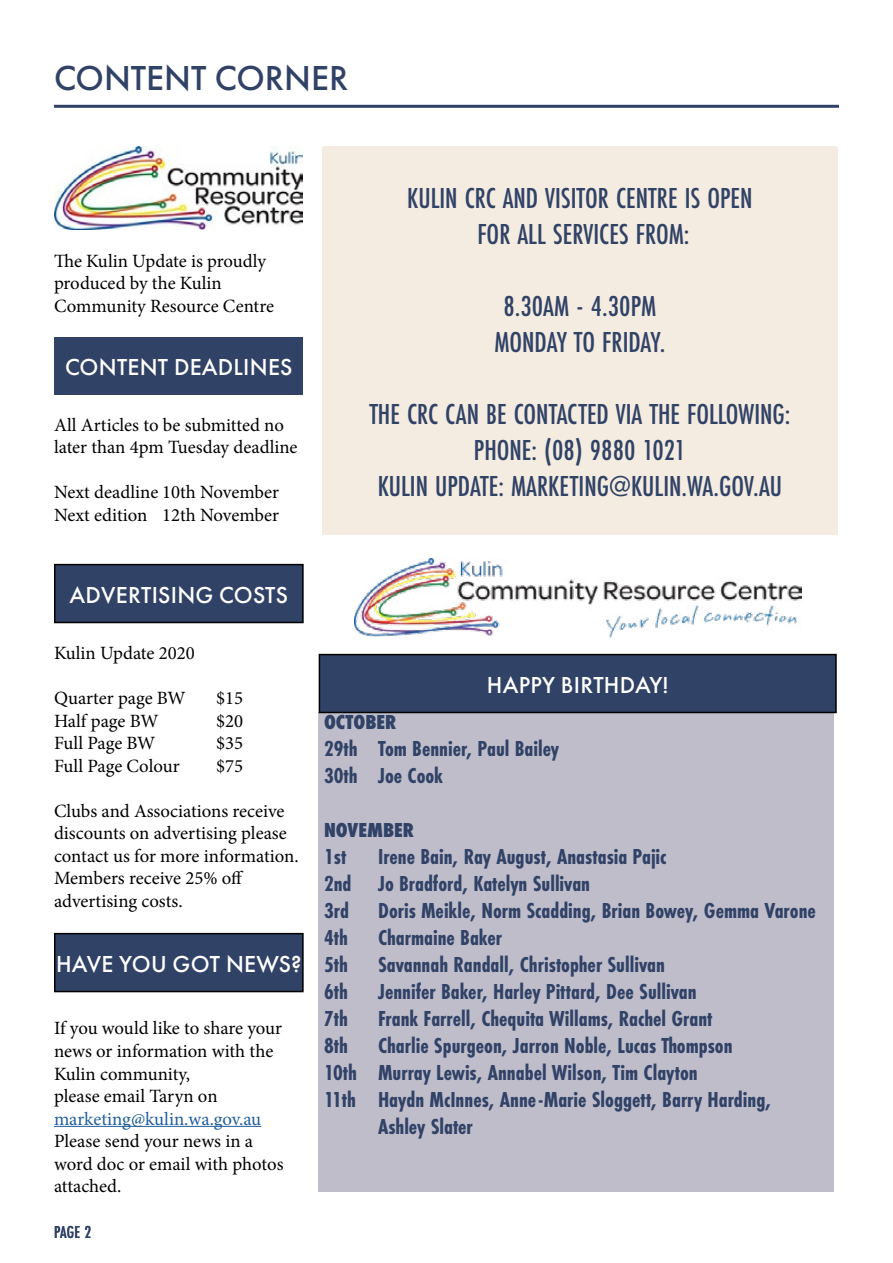
<style>
.page{position:relative;width:893px;height:1263px;background:#fff}
.page>*{position:absolute;margin:0;border:0;box-sizing:border-box;transform-origin:0 0}
.t1{font:500 36px "Futura PT";color:#314267}
.t2{font:500 30px/36px "Futura PT Cond";color:#314267;text-align:center}
.t3{font:500 24px "Futura PT";letter-spacing:.01em;color:#fff}
.t4{font:700 22.5px/27px "Futura PT Cond";color:#314267}
.t5{font:800 21px "Futura PT Cond";color:#314267}
.t6{font:18.75px/22.5px "Minion Pro";color:#000}
.t7{font:18.75px "Minion Pro";letter-spacing:-.005em;color:#215e9e}
.t8{font:500 18px "Futura PT Cond";color:#314267}
</style>
<div class="page">
<div style="left:319px;top:712px;width:515px;height:479px;background:#bfbdca"></div>
<hr style="left:54px;top:105px;width:785px;height:3px;background:#314267">
<div style="left:55px;top:337px;width:248px;height:58px;background:#314267"></div>
<div style="left:55px;top:565px;width:248px;height:57px;background:#314267"></div>
<div style="left:54px;top:564px;width:250px;height:59px;border:2px solid #000"></div>
<div style="left:322px;top:146px;width:516px;height:389px;background:#f4ece0"></div>
<div style="left:319px;top:654px;width:517px;height:58px;background:#314267"></div>
<div style="left:319px;top:654px;width:518px;height:59px;border:2px solid #000"></div>
<img style="left:54px;top:146px;width:248px;height:84px">
<img style="left:354px;top:559px;width:447px;height:78px">
<div style="left:55px;top:934px;width:248px;height:57px;background:#314267"></div>
<div style="left:54px;top:933px;width:250px;height:59px;border:2px solid #000"></div>
<hr style="left:54px;top:1126px;width:207px;height:1px;background:#215e9e">
<h1 class="t1" style="left:54px;top:57px;width:296px">CONTENT CORNER</h1>
<p class="t6" style="left:54px;top:250px;width:222px">The Kulin Update is proudly produced by the Kulin<br>Community Resource Centre</p>
<p class="t3" style="left:65px;top:353px;width:229px">CONTENT DEADLINES</p>
<p class="t6" style="left:54px;top:413px;width:245px">All Articles to be submitted no later than 4pm Tuesday deadline</p>
<p class="t6" style="left:54px;top:481px;width:227px">Next deadline 10th November<br>Next edition 12th November</p>
<p class="t3" style="left:70px;top:580px;width:220px">ADVERTISING COSTS</p>
<h2 class="t2" style="left:407px;top:180px;width:347px">KULIN CRC AND VISITOR CENTRE IS OPEN<br>FOR ALL SERVICES FROM:</h2>
<h2 class="t2" style="left:494px;top:288px;width:172px">8.30AM - 4.30PM<br>MONDAY TO FRIDAY.</h2>
<h2 class="t2" style="left:369px;top:396px;width:423px">THE CRC CAN BE CONTACTED VIA THE FOLLOWING:<br>PHONE: (08) 9880 1021<br>KULIN UPDATE: MARKETING@KULIN.WA.GOV.AU</h2>
<p class="t6" style="left:54px;top:642px;width:142px">Kulin Update 2020</p>
<p class="t6" style="left:54px;top:687px;width:133px">Quarter page BW</p>
<p class="t6" style="left:216px;top:687px;width:28px">$15</p>
<p class="t6" style="left:54px;top:710px;width:106px">Half page BW</p>
<p class="t6" style="left:216px;top:710px;width:28px">$20</p>
<p class="t6" style="left:54px;top:732px;width:103px">Full Page BW</p>
<p class="t6" style="left:216px;top:732px;width:28px">$35</p>
<p class="t6" style="left:54px;top:755px;width:127px">Full Page Colour</p>
<p class="t6" style="left:216px;top:755px;width:28px">$75</p>
<p class="t6" style="left:54px;top:800px;width:246px">Clubs and Associations receive discounts on advertising please contact us for more information.<br>Members receive 25% off advertising costs.</p>
<p class="t3" style="left:56px;top:949px;width:247px">HAVE YOU GOT NEWS?</p>
<p class="t6" style="left:54px;top:1017px;width:230px">If you would like to share your news or information with the<br>Kulin community,<br>please email Taryn on</p>
<p class="t7" style="left:54px;top:1106px;width:209px">marketing@kulin.wa.gov.au</p>
<p class="t6" style="left:54px;top:1130px;width:231px">Please send your news in a word doc or email with photos attached.</p>
<p class="t8" style="left:54px;top:1221px;width:39px">PAGE 2</p>
<p class="t3" style="left:487px;top:670px;width:183px">HAPPY BIRTHDAY!</p>
<p class="t5" style="left:324px;top:710px;width:74px">OCTOBER</p>
<p class="t4" style="left:324px;top:735px;width:237px">29th Tom Bennier, Paul Bailey<br>30th Joe Cook</p>
<p class="t5" style="left:324px;top:818px;width:92px">NOVEMBER</p>
<p class="t4" style="left:324px;top:843px;width:24px">1st</p>
<p class="t4" style="left:324px;top:843px;width:344px;text-indent:54px">Irene Bain, Ray August, Anastasia Pajic<br>2nd Jo Bradford, Katelyn Sullivan<br>3rd</p>
<p class="t4" style="left:378px;top:897px;width:439px">Doris Meikle, Norm Scadding, Brian Bowey, Gemma Varone</p>
<p class="t4" style="left:324px;top:924px;width:26px">4th</p>
<p class="t4" style="left:378px;top:924px;width:126px">Charmaine Baker</p>
<p class="t4" style="left:324px;top:951px;width:26px">5th</p>
<p class="t4" style="left:378px;top:951px;width:288px">Savannah Randall, Christopher Sullivan</p>
<p class="t4" style="left:324px;top:978px;width:26px">6th</p>
<p class="t4" style="left:378px;top:978px;width:320px">Jennifer Baker, Harley Pittard, Dee Sullivan</p>
<p class="t4" style="left:324px;top:1005px;width:26px">7th</p>
<p class="t4" style="left:378px;top:1005px;width:336px">Frank Farrell, Chequita Willams, Rachel Grant</p>
<p class="t4" style="left:324px;top:1032px;width:26px">8th</p>
<p class="t4" style="left:378px;top:1032px;width:356px">Charlie Spurgeon, Jarron Noble, Lucas Thompson</p>
<p class="t4" style="left:324px;top:1059px;width:375px">10th Murray Lewis, Annabel Wilson, Tim Clayton</p>
<p class="t4" style="left:324px;top:1086px;width:449px">11th Haydn McInnes, Anne-Marie Sloggett, Barry Harding,</p>
<p class="t4" style="left:378px;top:1113px;width:96px">Ashley Slater</p>
</div>
